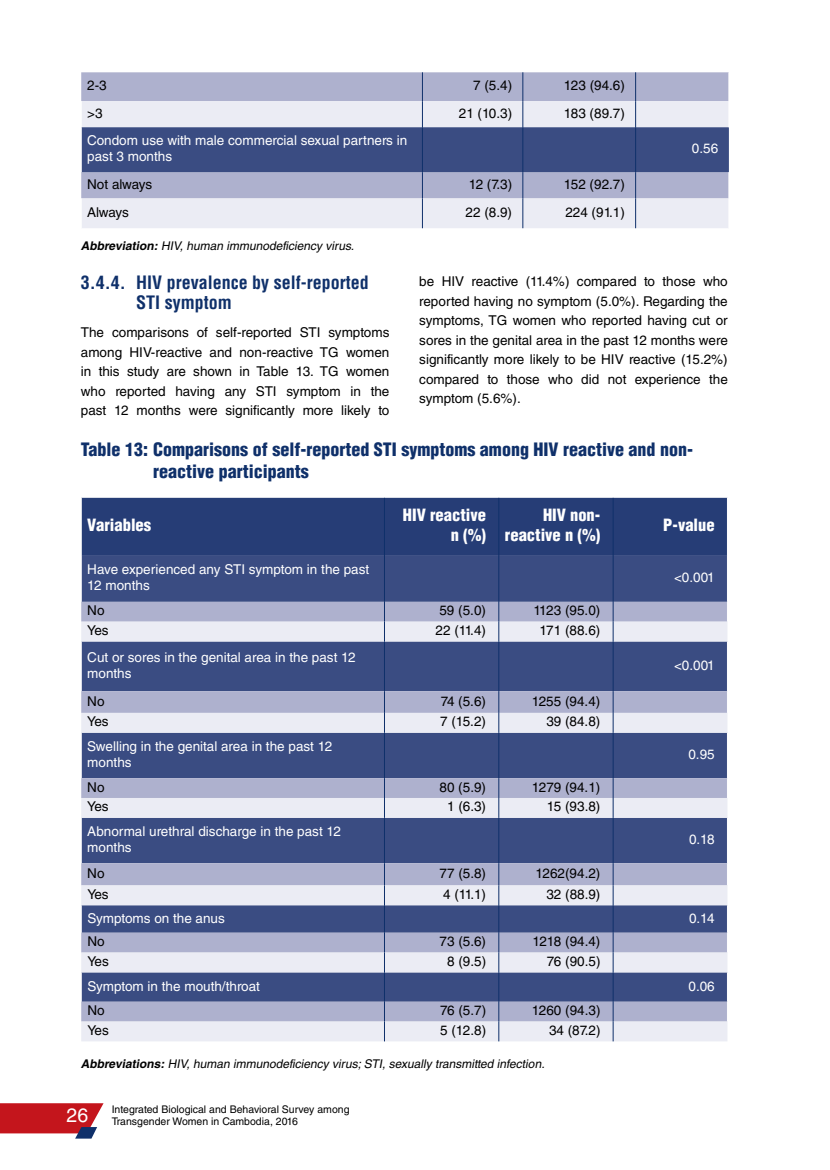
<style>
.page{position:relative;width:830px;height:1170px;background:#fff}
.page>*{position:absolute;margin:0;border:0;box-sizing:border-box;transform-origin:0 0}
.t1{font:900 condensed 18px/21.6px "Helvetica LT Std";color:#0f306a}
.t2{font:700 condensed 18px/19.5px "Helvetica LT Std";color:#0f306a}
.t3{font:900 condensed 16.5px/19.8px "Helvetica LT Std";color:#fff;text-align:right}
.t4{font:13.5px/19.5px "Helvetica LT Std";color:#000;text-align:justify}
.t5{font:13.5px/16.2px "Helvetica LT Std";color:#fff}
.t6{font:italic 12px "Helvetica LT Std";color:#000}
.t7{font:10.5px/12.6px "Helvetica LT Std";color:#000}
.s1{font-weight:700}
</style>
<div class="page">
<svg style="left:0;top:1103px;width:103px;height:35px;background:#c53e46"></svg>
<div style="left:82px;top:198px;width:646px;height:30px;background:#ebecf4"></div>
<svg style="left:81px;top:72px;width:648px;height:126px;background:#9299bb"></svg>
<hr style="left:422px;top:198px;width:1px;height:30px;background:#0f306a">
<hr style="left:522px;top:198px;width:1px;height:30px;background:#0f306a">
<hr style="left:635px;top:198px;width:1px;height:30px;background:#0f306a">
<div style="left:82px;top:498px;width:644px;height:57px;background:#263d76"></div>
<div style="left:82px;top:555px;width:644px;height:46px;background:#3a4c82"></div>
<div style="left:81px;top:601px;width:645px;height:20px;background:#aeb1ce"></div>
<svg style="left:81px;top:621px;width:646px;height:420px;background:#8993b5"></svg>
<hr style="left:81px;top:641px;width:1px;height:50px;background:#fff">
<hr style="left:726px;top:641px;width:1px;height:50px;background:#fff">
<hr style="left:726px;top:732px;width:1px;height:46px;background:#fff">
<hr style="left:81px;top:732px;width:1px;height:46px;background:#fff">
<hr style="left:81px;top:817px;width:1px;height:46px;background:#fff">
<hr style="left:726px;top:817px;width:1px;height:46px;background:#fff">
<svg style="left:81px;top:905px;width:1px;height:27px"></svg>
<svg style="left:81px;top:972px;width:1px;height:29px"></svg>
<svg style="left:726px;top:601px;width:1px;height:20px"></svg>
<svg style="left:726px;top:691px;width:1px;height:21px"></svg>
<svg style="left:726px;top:778px;width:1px;height:20px"></svg>
<svg style="left:726px;top:863px;width:1px;height:22px"></svg>
<svg style="left:726px;top:905px;width:1px;height:47px"></svg>
<svg style="left:726px;top:972px;width:1px;height:49px"></svg>
<hr style="left:384px;top:498px;width:1px;height:57px;background:#0f306a">
<hr style="left:498px;top:498px;width:1px;height:57px;background:#0f306a">
<hr style="left:612px;top:498px;width:1px;height:57px;background:#0f306a">
<hr style="left:384px;top:555px;width:1px;height:46px;background:#0f306a">
<hr style="left:498px;top:555px;width:1px;height:46px;background:#0f306a">
<hr style="left:612px;top:555px;width:1px;height:46px;background:#0f306a">
<svg style="left:384px;top:601px;width:1px;height:40px"></svg>
<svg style="left:498px;top:601px;width:1px;height:40px"></svg>
<svg style="left:612px;top:601px;width:1px;height:40px"></svg>
<hr style="left:384px;top:641px;width:1px;height:50px;background:#0f306a">
<hr style="left:498px;top:641px;width:1px;height:50px;background:#0f306a">
<hr style="left:612px;top:641px;width:1px;height:50px;background:#0f306a">
<svg style="left:384px;top:691px;width:1px;height:41px"></svg>
<svg style="left:498px;top:691px;width:1px;height:41px"></svg>
<svg style="left:612px;top:691px;width:1px;height:41px"></svg>
<hr style="left:384px;top:732px;width:1px;height:46px;background:#0f306a">
<hr style="left:498px;top:732px;width:1px;height:46px;background:#0f306a">
<hr style="left:612px;top:732px;width:1px;height:46px;background:#0f306a">
<svg style="left:384px;top:778px;width:1px;height:39px"></svg>
<svg style="left:498px;top:778px;width:1px;height:39px"></svg>
<svg style="left:612px;top:778px;width:1px;height:39px"></svg>
<hr style="left:384px;top:817px;width:1px;height:46px;background:#0f306a">
<hr style="left:498px;top:817px;width:1px;height:46px;background:#0f306a">
<hr style="left:612px;top:817px;width:1px;height:46px;background:#0f306a">
<svg style="left:384px;top:863px;width:1px;height:178px"></svg>
<svg style="left:498px;top:863px;width:1px;height:178px"></svg>
<svg style="left:612px;top:863px;width:1px;height:178px"></svg>
<p class="t4" style="left:87px;top:76px;width:21px">2-3</p>
<p class="t4" style="left:473px;top:76px;width:41px">7 (5.4)</p>
<p class="t4" style="left:563px;top:76px;width:62px">123 (94.6)</p>
<p class="t4" style="left:87px;top:103px;width:17px">&gt;3</p>
<p class="t4" style="left:458px;top:103px;width:55px">21 (10.3)</p>
<p class="t4" style="left:563px;top:103px;width:62px">183 (89.7)</p>
<p class="t5" style="left:87px;top:132px;width:321px">Condom use with male commercial sexual partners in past 3 months</p>
<p class="t5" style="left:691px;top:140px;width:28px">0.56</p>
<p class="t4" style="left:87px;top:174px;width:66px">Not always</p>
<p class="t4" style="left:468px;top:174px;width:45px">12 (7.3)</p>
<p class="t4" style="left:563px;top:174px;width:62px">152 (92.7)</p>
<p class="t4" style="left:87px;top:202px;width:43px">Always</p>
<p class="t4" style="left:465px;top:202px;width:48px">22 (8.9)</p>
<p class="t4" style="left:565px;top:202px;width:61px">224 (91.1)</p>
<p class="t6" style="left:81px;top:239px;width:277px"><span class="s1">Abbreviation:</span> HIV, human immunodeficiency virus.</p>
<h1 class="t2" style="left:136px;top:273px;width:234px;text-indent:-55px">3.4.4. HIV prevalence by self-reported<br>STI symptom</h1>
<p class="t4" style="left:81px;top:322px;width:310px">The comparisons of self-reported STI symptoms among HIV-reactive and non-reactive TG women in this study are shown in Table 13. TG women who reported having any STI symptom in the past 12 months were significantly more likely to</p>
<p class="t4" style="left:419px;top:272px;width:310px">be HIV reactive (11.4%) compared to those who reported having no symptom (5.0%). Regarding the symptoms, TG women who reported having cut or sores in the genital area in the past 12 months were significantly more likely to be HIV reactive (15.2%) compared to those who did not experience the symptom (5.6%).</p>
<h1 class="t1" style="left:153px;top:438px;width:541px;text-indent:-72px">Table 13: Comparisons of self-reported STI symptoms among HIV reactive and non&shy;reactive participants</h1>
<p class="t3" style="left:87px;top:515px;width:65px">Variables</p>
<p class="t3" style="left:403px;top:505px;width:84px">HIV reactive n (%)</p>
<p class="t3" style="left:504px;top:505px;width:97px">HIV non&shy;reactive n (%)</p>
<p class="t3" style="left:663px;top:515px;width:53px">P-value</p>
<p class="t5" style="left:87px;top:561px;width:283px">Have experienced any STI symptom in the past<br>12 months</p>
<p class="t5" style="left:673px;top:569px;width:42px">&lt;0.001</p>
<p class="t4" style="left:87px;top:600px;width:19px">No</p>
<p class="t4" style="left:439px;top:600px;width:48px">59 (5.0)</p>
<p class="t4" style="left:533px;top:600px;width:68px">1123 (95.0)</p>
<p class="t4" style="left:87px;top:620px;width:23px">Yes</p>
<p class="t4" style="left:435px;top:620px;width:52px">22 (11.4)</p>
<p class="t4" style="left:539px;top:620px;width:62px">171 (88.6)</p>
<p class="t5" style="left:87px;top:649px;width:270px">Cut or sores in the genital area in the past 12 months</p>
<p class="t5" style="left:673px;top:657px;width:42px">&lt;0.001</p>
<p class="t4" style="left:87px;top:691px;width:19px">No</p>
<p class="t4" style="left:440px;top:691px;width:47px">74 (5.6)</p>
<p class="t4" style="left:531px;top:691px;width:70px">1255 (94.4)</p>
<p class="t4" style="left:87px;top:711px;width:23px">Yes</p>
<p class="t4" style="left:440px;top:711px;width:47px">7 (15.2)</p>
<p class="t4" style="left:546px;top:711px;width:56px">39 (84.8)</p>
<p class="t5" style="left:87px;top:738px;width:246px">Swelling in the genital area in the past 12 months</p>
<p class="t5" style="left:688px;top:746px;width:28px">0.95</p>
<p class="t4" style="left:87px;top:777px;width:19px">No</p>
<p class="t4" style="left:439px;top:777px;width:48px">80 (5.9)</p>
<p class="t4" style="left:531px;top:777px;width:70px">1279 (94.1)</p>
<p class="t4" style="left:87px;top:796px;width:23px">Yes</p>
<p class="t4" style="left:447px;top:796px;width:41px">1 (6.3)</p>
<p class="t4" style="left:546px;top:796px;width:55px">15 (93.8)</p>
<p class="t5" style="left:87px;top:823px;width:255px">Abnormal urethral discharge in the past 12 months</p>
<p class="t5" style="left:688px;top:831px;width:27px">0.18</p>
<p class="t4" style="left:87px;top:863px;width:19px">No</p>
<p class="t4" style="left:439px;top:863px;width:48px">77 (5.8)</p>
<p class="t4" style="left:535px;top:863px;width:66px">1262(94.2)</p>
<p class="t4" style="left:87px;top:884px;width:23px">Yes</p>
<p class="t4" style="left:443px;top:884px;width:44px">4 (11.1)</p>
<p class="t4" style="left:546px;top:884px;width:56px">32 (88.9)</p>
<p class="t5" style="left:87px;top:909px;width:139px">Symptoms on the anus</p>
<p class="t5" style="left:688px;top:909px;width:27px">0.14</p>
<p class="t4" style="left:87px;top:931px;width:19px">No</p>
<p class="t4" style="left:439px;top:931px;width:48px">73 (5.6)</p>
<p class="t4" style="left:532px;top:931px;width:69px">1218 (94.4)</p>
<p class="t4" style="left:87px;top:951px;width:23px">Yes</p>
<p class="t4" style="left:447px;top:951px;width:41px">8 (9.5)</p>
<p class="t4" style="left:546px;top:951px;width:55px">76 (90.5)</p>
<p class="t5" style="left:87px;top:977px;width:174px">Symptom in the mouth/throat</p>
<p class="t5" style="left:688px;top:977px;width:28px">0.06</p>
<p class="t4" style="left:87px;top:1000px;width:19px">No</p>
<p class="t4" style="left:440px;top:1000px;width:47px">76 (5.7)</p>
<p class="t4" style="left:531px;top:1000px;width:70px">1260 (94.3)</p>
<p class="t4" style="left:87px;top:1020px;width:23px">Yes</p>
<p class="t4" style="left:440px;top:1020px;width:47px">5 (12.8)</p>
<p class="t4" style="left:548px;top:1020px;width:53px">34 (87.2)</p>
<p class="t6" style="left:81px;top:1056px;width:467px"><span class="s1">Abbreviations:</span> HIV, human immunodeficiency virus;STI, sexually transmitted infection.</p>
<p class="t7" style="left:67px;top:1102px;width:284px;text-indent:45px">Integrated Biological and Behavioral Survey among<br><sup>26</sup> Transgender Women in Cambodia, 2016</p>
</div>
